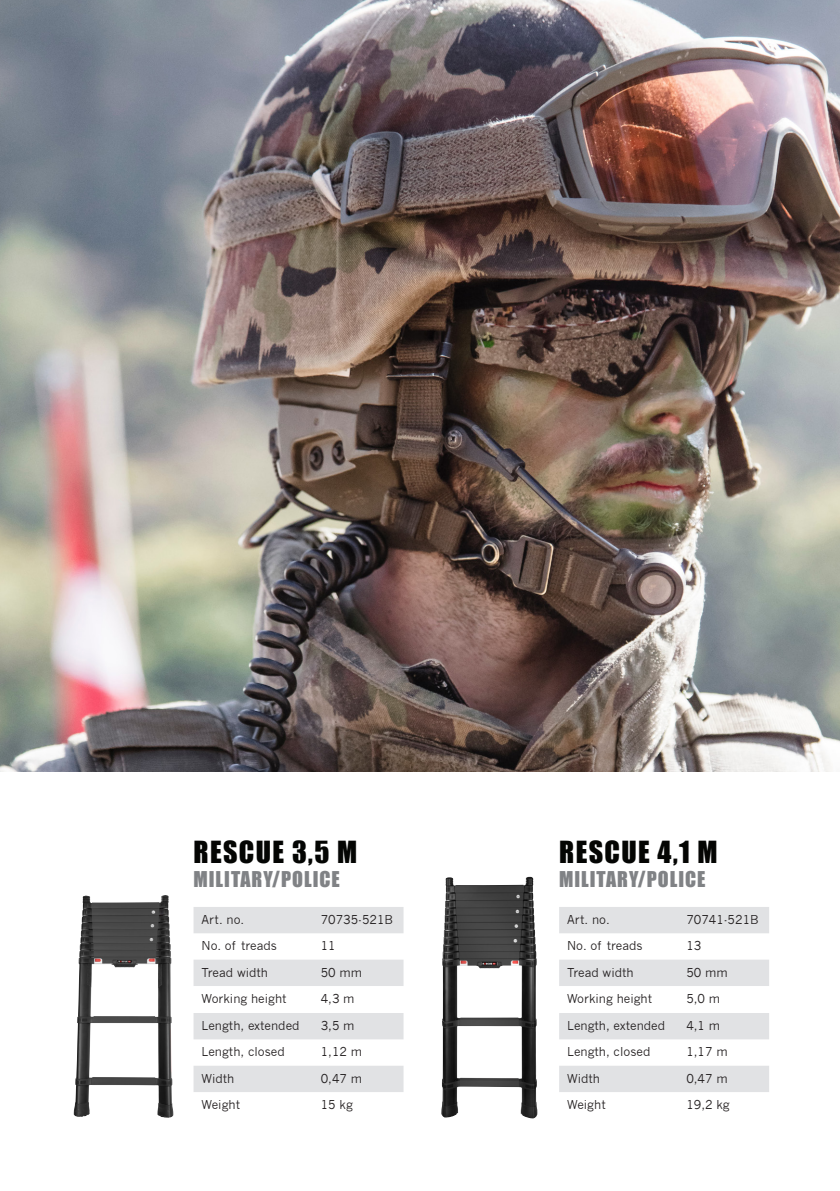
<style>
.page{position:relative;width:840px;height:1191px;background:#fff}
.page>*{position:absolute;margin:0;border:0;box-sizing:border-box;transform-origin:0 0}
.Versions{font:28px "Impact";letter-spacing:.05em;color:#040503}
.Versions-2{font:20px "Impact";letter-spacing:.05em;color:#808285}
.Product_Category{font:12px "News Gothic";color:#231f20}
</style>
<div class="page">
<img style="left:81px;top:895px;width:83px;height:42px">
<img style="left:441px;top:876px;width:88px;height:241px">
<svg style="left:193px;top:907px;width:210px;height:185px"></svg>
<svg style="left:559px;top:907px;width:209px;height:185px"></svg>
<img style="left:0;top:0;width:839px;height:771px">
<p class="Versions" style="left:193px;top:830px;width:165px">RESCUE 3,5 M</p>
<p class="Versions-2" style="left:193px;top:863px;width:148px">MILITARY/POLICE</p>
<p class="Product_Category" style="left:201px;top:912px;width:44px">Art. no.</p>
<p class="Product_Category" style="left:320px;top:912px;width:74px">70735-521B</p>
<p class="Product_Category" style="left:201px;top:939px;width:77px">No. of treads</p>
<p class="Product_Category" style="left:320px;top:939px;width:16px">11</p>
<p class="Product_Category" style="left:201px;top:965px;width:68px">Tread width</p>
<p class="Product_Category" style="left:320px;top:965px;width:43px">50 mm</p>
<p class="Product_Category" style="left:201px;top:991px;width:86px">Working height</p>
<p class="Product_Category" style="left:320px;top:991px;width:35px">4,3 m</p>
<p class="Product_Category" style="left:201px;top:1018px;width:99px">Length, extended</p>
<p class="Product_Category" style="left:320px;top:1018px;width:35px">3,5 m</p>
<p class="Product_Category" style="left:201px;top:1045px;width:85px">Length, closed</p>
<p class="Product_Category" style="left:320px;top:1045px;width:43px">1,12 m</p>
<p class="Product_Category" style="left:201px;top:1071px;width:34px">Width</p>
<p class="Product_Category" style="left:320px;top:1071px;width:43px">0,47 m</p>
<p class="Product_Category" style="left:201px;top:1097px;width:40px">Weight</p>
<p class="Product_Category" style="left:320px;top:1097px;width:34px">15 kg</p>
<p class="Versions" style="left:559px;top:830px;width:160px">RESCUE 4,1 M</p>
<p class="Versions-2" style="left:559px;top:863px;width:148px">MILITARY/POLICE</p>
<p class="Product_Category" style="left:567px;top:912px;width:44px">Art. no.</p>
<p class="Product_Category" style="left:686px;top:912px;width:74px">70741-521B</p>
<p class="Product_Category" style="left:567px;top:939px;width:77px">No. of treads</p>
<p class="Product_Category" style="left:686px;top:939px;width:16px">13</p>
<p class="Product_Category" style="left:567px;top:965px;width:68px">Tread width</p>
<p class="Product_Category" style="left:686px;top:965px;width:43px">50 mm</p>
<p class="Product_Category" style="left:567px;top:991px;width:86px">Working height</p>
<p class="Product_Category" style="left:686px;top:991px;width:35px">5,0 m</p>
<p class="Product_Category" style="left:567px;top:1018px;width:99px">Length, extended</p>
<p class="Product_Category" style="left:686px;top:1018px;width:35px">4,1 m</p>
<p class="Product_Category" style="left:567px;top:1045px;width:85px">Length, closed</p>
<p class="Product_Category" style="left:686px;top:1045px;width:43px">1,17 m</p>
<p class="Product_Category" style="left:567px;top:1071px;width:34px">Width</p>
<p class="Product_Category" style="left:686px;top:1071px;width:43px">0,47 m</p>
<p class="Product_Category" style="left:567px;top:1097px;width:40px">Weight</p>
<p class="Product_Category" style="left:686px;top:1097px;width:45px">19,2 kg</p>
</div>
